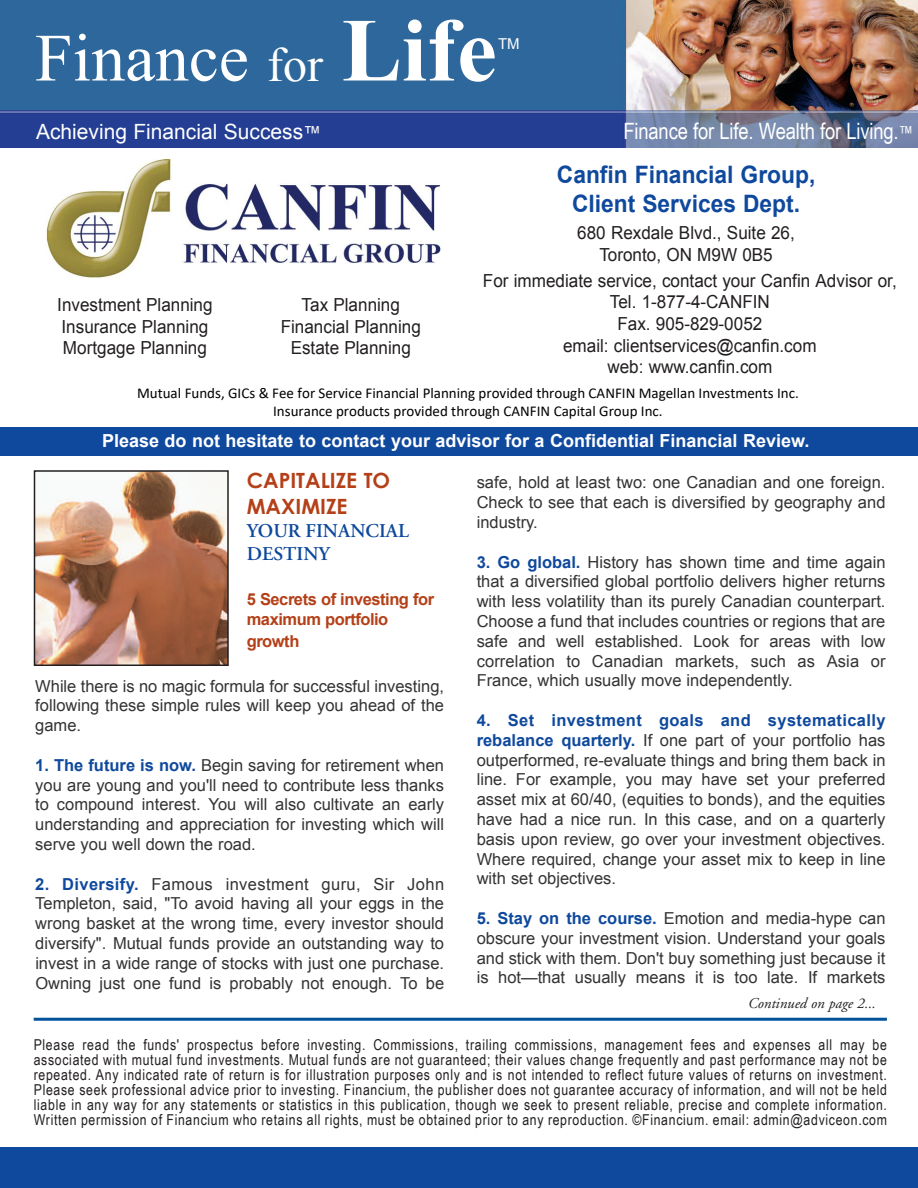
<style>
.page{position:relative;width:918px;height:1188px;background:#fff}
.page>*{position:absolute;margin:0;border:0;box-sizing:border-box;transform-origin:0 0}
.t1{font:67.5px "Times New Roman";color:#fff}
.t2{font:700 24px/28.8px "Arial";color:#0f499d;text-align:center;scale:.95 1}
.t3{font:22.5px "Arial Narrow";letter-spacing:-.01em;color:#fff}
.t4{font:21px "Arial";color:#fff}
.t5{font:700 21px/25.2px "Century Gothic";color:#b44018}
.t6{font:600 19.5px/23.4px "Adobe Garamond";color:#0f499d}
.t7{font:18px/21.6px "Arial";color:#231f20;text-align:center;scale:.95 1}
.t8{font:700 18px "Arial";color:#fff}
.t9{font:16.5px/19.8px "Arial";color:#323332;text-align:justify}
.t10{font:700 16.5px/19.8px "Arial";letter-spacing:-.03em;color:#b44018}
.t11{font:15px/15px "Arial Narrow";letter-spacing:.045em;color:#231f20;text-align:justify}
.t12{font:15px/18px "Calibri";color:#000;text-align:center}
.t13{font:italic 15px "Adobe Garamond";color:#231f20}
.t14{font:15px "Arial";color:#fff}
.s1{font-size:48px}
.s2{font-weight:700;font-size:90px}
.s3{font-size:18px}
.s4{font-weight:700;color:#0f499d}
</style>
<div class="page">
<img style="left:0;top:0;width:918px;height:148px">
<hr style="left:34px;top:1018px;width:853px;height:3px;background:#01519b">
<div style="left:0;top:1147px;width:918px;height:41px;background:#0f499d"></div>
<div style="left:0;top:427px;width:918px;height:28px;background:#0f499d"></div>
<img style="left:37px;top:473px;width:189px;height:190px">
<div style="left:34px;top:470px;width:195px;height:196px;border:2px solid #231f20"></div>
<img style="left:46px;top:159px;width:395px;height:119px">
<h1 class="t1" style="left:35px;top:20px;width:463px">Finance <span class="s1">for</span> <span class="s2">Life</span></h1>
<p class="t14" style="left:498px;top:36px;width:23px">TM</p>
<p class="t4" style="left:36px;top:120px;width:287px">Achieving Financial Success<span class="s3">™</span></p>
<h3 class="t3" style="left:624px;top:118px;width:291px">Finance for Life. Wealth for Living.<span class="s3">™</span></h3>
<h2 class="t2" style="left:557px;top:160px;width:274px">Canfin Financial Group,<br>Client Services Dept.</h2>
<p class="t7" style="left:577px;top:222px;width:231px">680 Rexdale Blvd., Suite 26,<br>Toronto, ON M9W 0B5</p>
<p class="t7" style="left:483px;top:270px;width:437px">For immediate service, contact your Canfin Advisor or,<br>Tel. 1-877-4-CANFIN<br>Fax. 905-829-0052<br>email: clientservices@canfin.com<br>web: www.canfin.com</p>
<p class="t12" style="left:137px;top:383px;width:663px">Mutual Funds, GICs &amp; Fee for Service Financial Planning provided through CANFIN Magellan Investments Inc.<br>Insurance products provided through CANFIN Capital Group Inc.</p>
<p class="t7" style="left:57px;top:294px;width:165px;text-align:left">Investment Planning<br>Insurance Planning<br>Mortgage Planning</p>
<p class="t7" style="left:281px;top:294px;width:149px">Tax Planning<br>Financial Planning<br>Estate Planning</p>
<p class="t8" style="left:102px;top:430px;width:709px">Please do not hesitate to contact your advisor for a Confidential Financial Review.</p>
<p class="t5" style="left:247px;top:468px;width:145px">CAPITALIZE TO<br>MAXIMIZE</p>
<p class="t6" style="left:247px;top:521px;width:164px">YOUR FINANCIAL<br>DESTINY</p>
<p class="t10" style="left:247px;top:590px;width:189px">5 Secrets of investing for maximum portfolio</p>
<p class="t10" style="left:247px;top:631px;width:54px">growth</p>
<p class="t9" style="left:35px;top:676px;width:410px">While there is no magic formula for successful investing, following these simple rules will keep you ahead of the game.</p>
<p class="t9" style="left:35px;top:755px;width:410px"><span class="s4">1. The future is now.</span> Begin saving for retirement when you are young and you'll need to contribute less thanks to compound interest. You will also cultivate an early understanding and appreciation for investing which will serve you well down the road.</p>
<p class="t9" style="left:35px;top:874px;width:410px"><span class="s4">2. Diversify.</span> Famous investment guru, Sir John Templeton, said, "To avoid having all your eggs in the wrong basket at the wrong time, every investor should diversify". Mutual funds provide an outstanding way to invest in a wide range of stocks with just one purchase.<br>Owning just one fund is probably not enough. To be</p>
<p class="t9" style="left:477px;top:473px;width:410px">safe, hold at least two: one Canadian and one foreign.<br>Check to see that each is diversified by geography and industry.</p>
<p class="t9" style="left:477px;top:552px;width:410px"><span class="s4">3. Go global.</span> History has shown time and time again that a diversified global portfolio delivers higher returns with less volatility than its purely Canadian counterpart.<br>Choose a fund that includes countries or regions that are safe and well established. Look for areas with low correlation to Canadian markets, such as Asia or France, which usually move independently.</p>
<p class="t9" style="left:477px;top:710px;width:410px"><span class="s4">4. Set investment goals and systematically rebalance quarterly.</span> If one part of your portfolio has outperformed, re-evaluate things and bring them back in line. For example, you may have set your preferred asset mix at 60/40, (equities to bonds), and the equities have had a nice run. In this case, and on a quarterly basis upon review, go over your investment objectives.<br>Where required, change your asset mix to keep in line with set objectives.</p>
<p class="t9" style="left:477px;top:908px;width:410px"><span class="s4">5. Stay on the course.</span> Emotion and media-hype can obscure your investment vision. Understand your goals and stick with them. Don't buy something just because it is hot—that usually means it is too late. If markets</p>
<p class="t13" style="left:748px;top:997px;width:130px">Continued on page 2...</p>
<p class="t11" style="left:34px;top:1037px;width:855px">Please read the funds' prospectus before investing. Commissions, trailing commissions, management fees and expenses all may be associated with mutual fund investments. Mutual funds are not guaranteed; their values change frequently and past performance may not be repeated. Any indicated rate of return is for illustration purposes only and is not intended to reflect future values of returns on investment.<br>Please seek professional advice prior to investing. Financium, the publisher does not guarantee accuracy of information, and will not be held liable in any way for any statements or statistics in this publication, though we seek to present reliable, precise and complete information.<br>Written permission of Financium who retains all rights, must be obtained prior to any reproduction. ©Financium. email: admin@adviceon.com</p>
</div>
